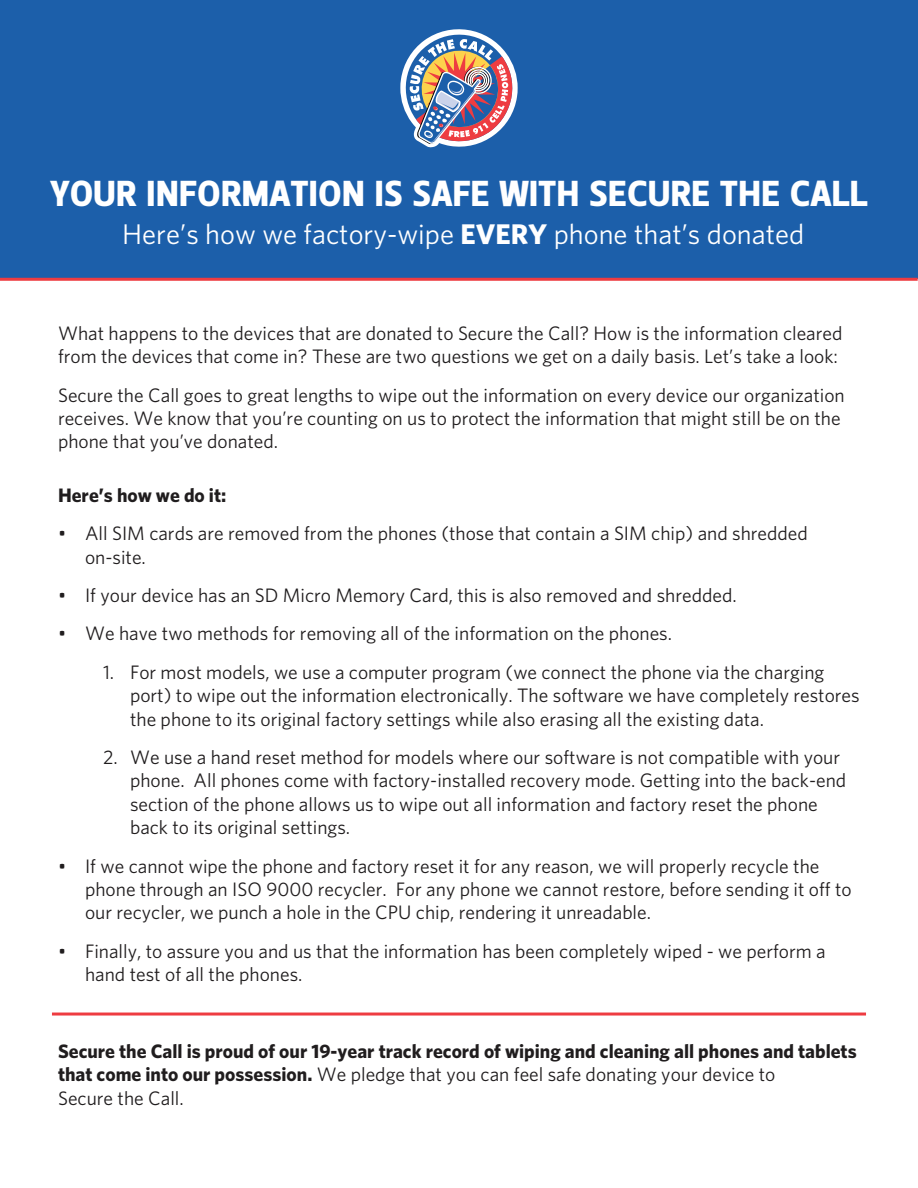
<style>
.page{position:relative;width:918px;height:1188px;background:#fff}
.page>*{position:absolute;margin:0;border:0;box-sizing:border-box;transform-origin:0 0}
.t1{font:36px "Leitura Sans Grot 4";letter-spacing:.035em;color:#fff}
.t2{font:28.5px "Whitney";color:#fff}
.t3{font:19.5px/23.4px "Whitney";color:#201d1e}
.t4{font:700 19.5px/23.4px "Whitney";color:#201d1e}
.s1{font-weight:700}
.s2{font-weight:400}
</style>
<div class="page">
<div style="left:0;top:0;width:918px;height:279px;background:#1c5faa"></div>
<hr style="left:0;top:278px;width:918px;height:3px;background:#ee3c41">
<hr style="left:52px;top:1013px;width:814px;height:3px;background:#ee3c41">
<svg style="left:400px;top:29px;width:118px;height:119px"></svg>
<h1 class="t1" style="left:51px;top:172px;width:818px">YOUR INFORMATION IS SAFE WITH SECURE THE CALL</h1>
<h2 class="t2" style="left:122px;top:217px;width:684px">Here’s how we factory-wipe <span class="s1">EVERY</span> phone that’s donated</h2>
<p class="t3" style="left:58px;top:321px;width:786px">What happens to the devices that are donated to Secure the Call? How is the information cleared from the devices that come in? These are two questions we get on a daily basis. Let’s take a look:</p>
<p class="t3" style="left:58px;top:383px;width:788px">Secure the Call goes to great lengths to wipe out the information on every device our organization receives. We know that you’re counting on us to protect the information that might still be on the phone that you’ve donated.</p>
<p class="t4" style="left:58px;top:483px;width:170px">Here’s how we do it:</p>
<p class="t3" style="left:85px;top:521px;width:724px;text-indent:-27px">• All SIM cards are removed from the phones (those that contain a SIM chip) and shredded on-site.</p>
<p class="t3" style="left:58px;top:583px;width:680px">• If your device has an SD Micro Memory Card, this is also removed and shredded.</p>
<p class="t3" style="left:58px;top:622px;width:616px">• We have two methods for removing all of the information on the phones.</p>
<p class="t3" style="left:130px;top:660px;width:731px;text-indent:-27px">1. For most models, we use a computer program (we connect the phone via the charging port) to wipe out the information electronically. The software we have completely restores the phone to its original factory settings while also erasing all the existing data.</p>
<p class="t3" style="left:130px;top:745px;width:718px;text-indent:-27px">2. We use a hand reset method for models where our software is not compatible with your phone. All phones come with factory-installed recovery mode. Getting into the back-end section of the phone allows us to wipe out all information and factory reset the phone back to its original settings.</p>
<p class="t3" style="left:85px;top:854px;width:768px;text-indent:-27px">• If we cannot wipe the phone and factory reset it for any reason, we will properly recycle the phone through an ISO 9000 recycler. For any phone we cannot restore, before sending it off to our recycler, we punch a hole in the CPU chip, rendering it unreadable.</p>
<p class="t3" style="left:85px;top:939px;width:742px;text-indent:-27px">• Finally, to assure you and us that the information has been completely wiped - we perform a hand test of all the phones.</p>
<p class="t4" style="left:58px;top:1039px;width:800px">Secure the Call is proud of our 19-year track record of wiping and cleaning all phones and tablets that come into our possession. <span class="s2">We pledge that you can feel safe donating your device to<br>Secure the Call.</span></p>
</div>
